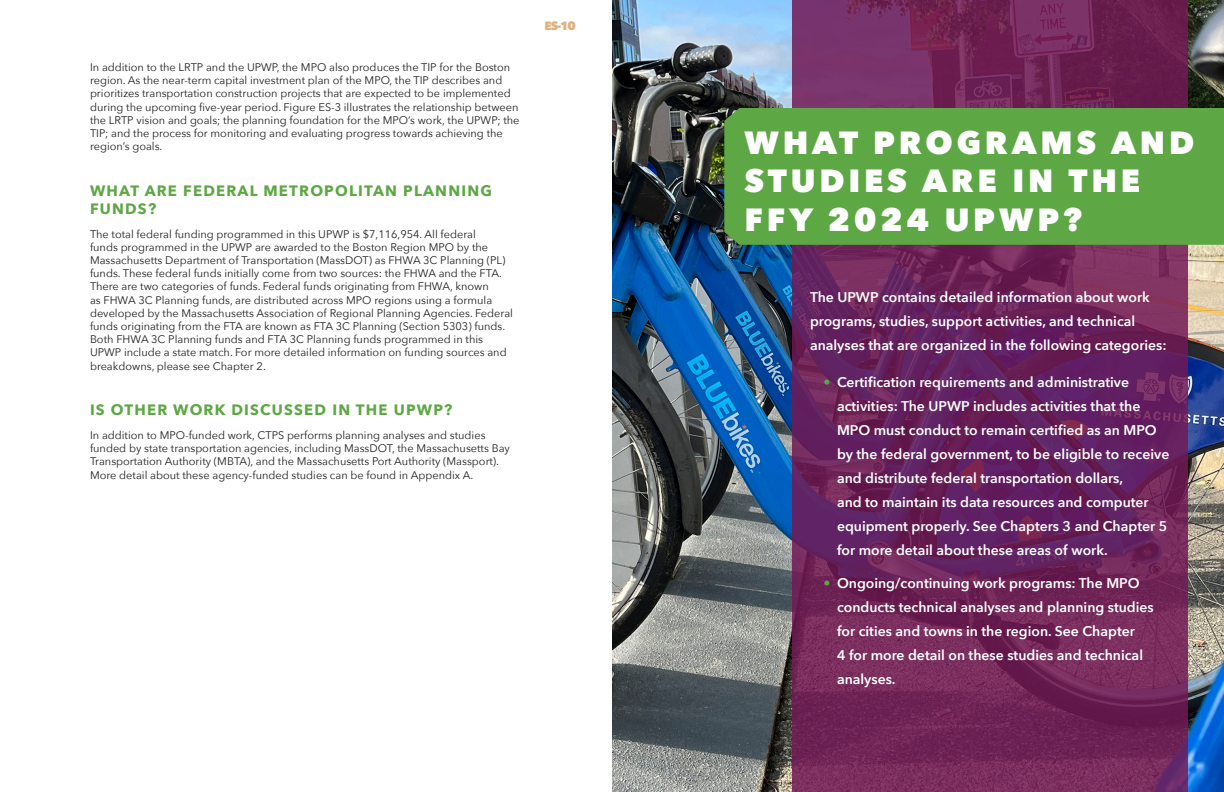
<style>
.page{position:relative;width:1224px;height:792px;background:#fff}
.page>*{position:absolute;margin:0;border:0;box-sizing:border-box;transform-origin:0 0}
.Heading_1{font:800 32px/38.4px "Avenir Next";letter-spacing:.12em;color:#fff}
.Heading_2{font:700 15px/18px "Avenir Next";letter-spacing:.08em;color:#5da744}
.Paragraph_Style_2{font:600 14px/24px "Avenir Next";color:#fff}
.t1{font:800 12px "Avenir Next";color:#e0b181}
.t2{font:11px/13.2px "Avenir Next";color:#231f20}
.s1{color:#5da744}
</style>
<div class="page">
<img style="left:612px;top:0;width:612px;height:792px">
<svg style="left:792px;top:0;width:396px;height:792px;background:#6c255b"></svg>
<div style="left:724px;top:108px;width:500px;height:137px;background:#5da744"></div>
<p class="t2" style="left:90px;top:60px;width:431px">In addition to the LRTP and the UPWP, the MPO also produces the TIP for the Boston region. As the near-term capital investment plan of the MPO, the TIP describes and prioritizes transportation construction projects that are expected to be implemented during the upcoming five-year period. Figure ES-3 illustrates the relationship between the LRTP vision and goals; the planning foundation for the MPO’s work, the UPWP; the TIP; and the process for monitoring and evaluating progress towards achieving the region’s goals.</p>
<p class="Heading_2" style="left:90px;top:181px;width:403px">WHAT ARE FEDERAL METROPOLITAN PLANNING<br>FUNDS?</p>
<p class="t2" style="left:90px;top:227px;width:425px">The total federal funding programmed in this UPWP is $7,116,954. All federal<br>funds programmed in the UPWP are awarded to the Boston Region MPO by the Massachusetts Department of Transportation (MassDOT) as FHWA 3C Planning (PL) funds. These federal funds initially come from two sources: the FHWA and the FTA.<br>There are two categories of funds. Federal funds originating from FHWA, known<br>as FHWA 3C Planning funds, are distributed across MPO regions using a formula developed by the Massachusetts Association of Regional Planning Agencies. Federal funds originating from the FTA are known as FTA 3C Planning (Section 5303) funds.<br>Both FHWA 3C Planning funds and FTA 3C Planning funds programmed in this UPWP include a state match. For more detailed information on funding sources and breakdowns, please see Chapter 2.</p>
<p class="Heading_2" style="left:90px;top:400px;width:364px">IS OTHER WORK DISCUSSED IN THE UPWP?</p>
<p class="t2" style="left:90px;top:428px;width:421px">In addition to MPO-funded work, CTPS performs planning analyses and studies funded by state transportation agencies, including MassDOT, the Massachusetts Bay Transportation Authority (MBTA), and the Massachusetts Port Authority (Massport).<br>More detail about these agency-funded studies can be found in Appendix A.</p>
<p class="t1" style="left:544px;top:18px;width:33px">ES-10</p>
<p class="Heading_1" style="left:744px;top:123px;width:451px">WHAT PROGRAMS AND<br>STUDIES ARE IN THE<br>FFY 2024 UPWP?</p>
<p class="Paragraph_Style_2" style="left:810px;top:285px;width:358px">The UPWP contains detailed information about work programs, studies, support activities, and technical analyses that are organized in the following categories:</p>
<p class="Paragraph_Style_2" style="left:837px;top:370px;width:334px;text-indent:-14px"><span class="s1">•</span> Certification requirements and administrative activities: The UPWP includes activities that the MPO must conduct to remain certified as an MPO by the federal government, to be eligible to receive and distribute federal transportation dollars,<br>and to maintain its data resources and computer equipment properly. See Chapters 3 and Chapter 5 for more detail about these areas of work.</p>
<p class="Paragraph_Style_2" style="left:837px;top:571px;width:318px;text-indent:-14px"><span class="s1">•</span> Ongoing/continuing work programs: The MPO conducts technical analyses and planning studies for cities and towns in the region. See Chapter<br>4 for more detail on these studies and technical analyses.</p>
</div>
